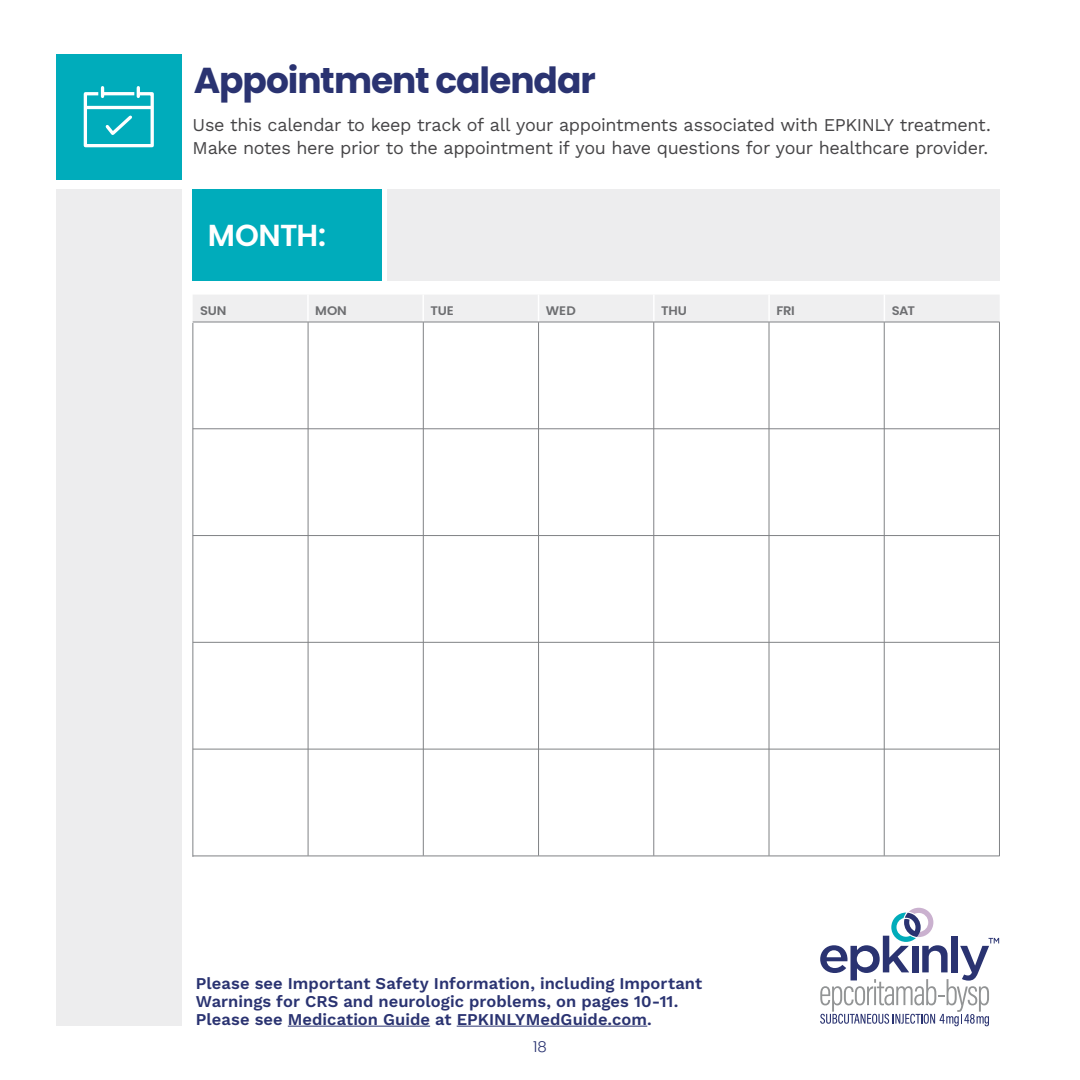
<style>
.page{position:relative;width:1080px;height:1080px;background:#fff}
.page>*{position:absolute;margin:0;border:0;box-sizing:border-box;transform-origin:0 0}
.t1{font:700 36px "Poppins";letter-spacing:-.03em;color:#2a3371}
.t2{font:600 30.3px "Poppins";letter-spacing:-.02em;color:#fff}
.t3{font:18px/22.5px "Work Sans";letter-spacing:-.02em;color:#464547}
.t4{font:600 16.5px/18px "Work Sans";letter-spacing:.005em;color:#2a3371}
.t5{font:300 15px "Poppins";color:#2a3371}
.t6{font:600 12.45px "Poppins";letter-spacing:-.01em;color:#6d6e71;scale:1.06 1}
</style>
<div class="page">
<svg style="left:820px;top:908px;width:179px;height:118px"></svg>
<div style="left:56px;top:190px;width:125px;height:836px;background:#ededee"></div>
<div style="left:56px;top:54px;width:125px;height:125px;background:#00acbb"></div>
<svg style="left:83px;top:88px;width:71px;height:60px"></svg>
<hr style="left:193px;top:856px;width:807px;height:1px;background:#808285">
<div style="left:387px;top:190px;width:612px;height:91px;background:#ededee"></div>
<div style="left:193px;top:190px;width:189px;height:91px;background:#00acbb"></div>
<div style="left:193px;top:295px;width:807px;height:27px;background:#efeff0"></div>
<hr style="left:193px;top:429px;width:807px;height:1px;background:#808285">
<hr style="left:193px;top:642px;width:807px;height:1px;background:#808285">
<hr style="left:193px;top:535px;width:807px;height:1px;background:#808285">
<hr style="left:193px;top:749px;width:807px;height:1px;background:#808285">
<hr style="left:308px;top:322px;width:1px;height:534px;background:#808285">
<hr style="left:423px;top:322px;width:1px;height:534px;background:#808285">
<hr style="left:538px;top:322px;width:1px;height:534px;background:#808285">
<hr style="left:654px;top:322px;width:1px;height:534px;background:#808285">
<hr style="left:769px;top:322px;width:1px;height:534px;background:#808285">
<hr style="left:884px;top:322px;width:1px;height:534px;background:#808285">
<hr style="left:999px;top:322px;width:1px;height:534px;background:#808285">
<hr style="left:193px;top:322px;width:807px;height:1px;background:#808285">
<hr style="left:193px;top:323px;width:1px;height:534px;background:#808285">
<hr style="left:288px;top:1026px;width:142px;height:1px;background:#2a3371">
<hr style="left:457px;top:1026px;width:190px;height:1px;background:#2a3371">
<h1 class="t1" style="left:194px;top:60px;width:403px">Appointment calendar</h1>
<p class="t3" style="left:193px;top:113px;width:800px">Use this calendar to keep track of all your appointments associated with EPKINLY treatment.<br>Make notes here prior to the appointment if you have questions for your healthcare provider.</p>
<h2 class="t2" style="left:208px;top:218px;width:120px">MONTH:</h2>
<p class="t6" style="left:200px;top:303px;width:27px">SUN</p>
<p class="t6" style="left:315px;top:303px;width:31px">MON</p>
<p class="t6" style="left:431px;top:303px;width:24px">TUE</p>
<p class="t6" style="left:546px;top:303px;width:30px">WED</p>
<p class="t6" style="left:661px;top:303px;width:26px">THU</p>
<p class="t6" style="left:776px;top:303px;width:19px">FRI</p>
<p class="t6" style="left:892px;top:303px;width:23px">SAT</p>
<p class="t4" style="left:196px;top:973px;width:508px">Please see Important Safety Information, including Important<br>Warnings for CRS and neurologic problems, on pages 10-11.<br>Please see Medication Guide at EPKINLYMedGuide.com.</p>
<p class="t5" style="left:533px;top:1038px;width:15px">18</p>
</div>
